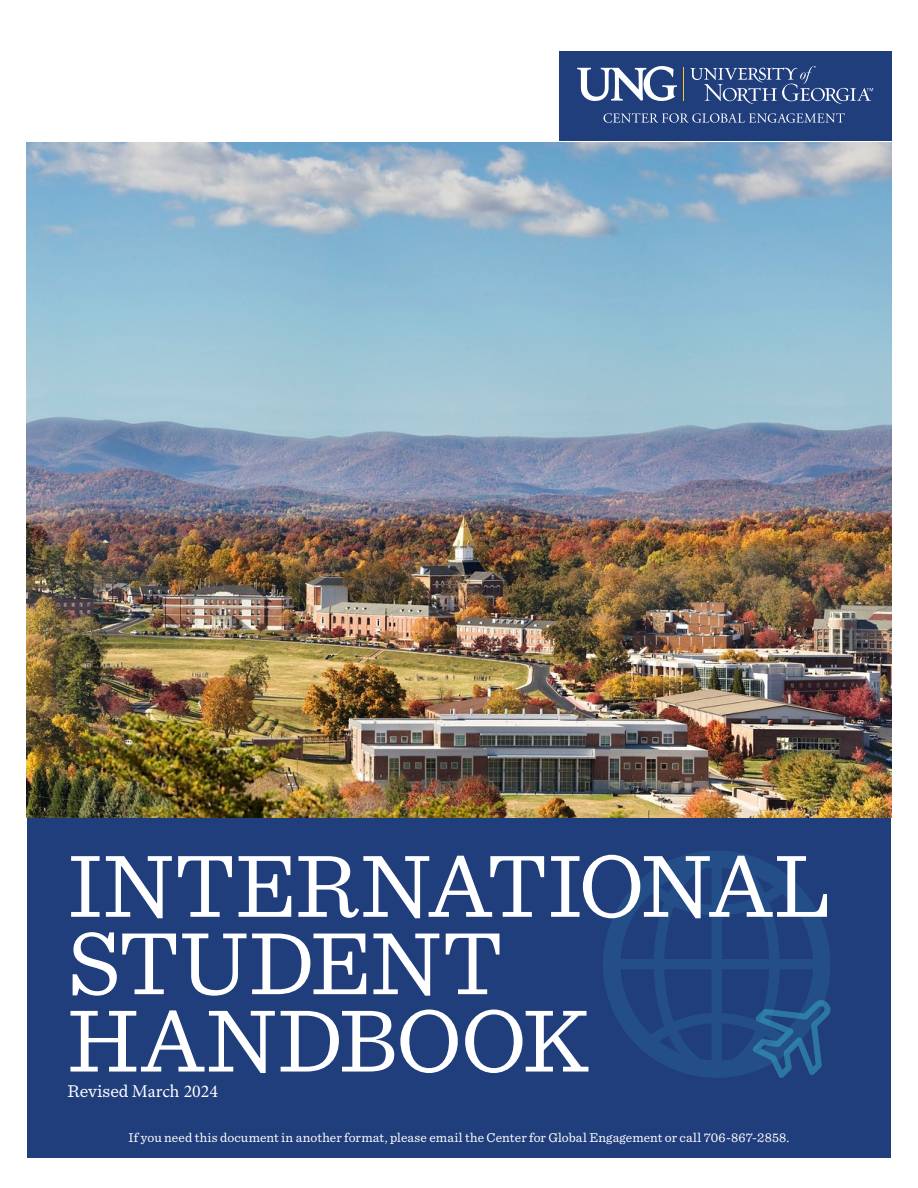
<style>
.page{position:relative;width:918px;height:1188px;background:#fff}
.page>*{position:absolute;margin:0;border:0;box-sizing:border-box;transform-origin:0 0}
.t1{font:93px/77.4px "Sentinel";letter-spacing:-.015em;color:#fff}
.t2{font:18px "Minion Pro";color:#fff}
.t3{font:13.5px "Sentinel";letter-spacing:.01em;color:#fff}
.s1{font-family:"Sentinel"}
</style>
<div class="page">
<div style="left:27px;top:819px;width:864px;height:339px;background:#203d7c"></div>
<svg style="left:603px;top:851px;width:227px;height:227px"></svg>
<svg style="left:752px;top:994px;width:79px;height:84px"></svg>
<div style="left:559px;top:51px;width:332px;height:90px;background:#203d7c"></div>
<svg style="left:577px;top:66px;width:100px;height:35px"></svg>
<hr style="left:683px;top:68px;width:1px;height:33px;background:#ffc52f">
<svg style="left:690px;top:66px;width:183px;height:38px"></svg>
<svg style="left:604px;top:113px;width:241px;height:10px"></svg>
<img style="left:26px;top:143px;width:865px;height:675px">
<h1 class="t1" style="left:68px;top:841px;width:764px">INTERNATIONAL<br>STUDENT<br>HANDBOOK</h1>
<h2 class="t2" style="left:68px;top:1079px;width:152px"><span class="s1">Revised</span> March 2024</h2>
<p class="t3" style="left:128px;top:1128px;width:663px">If you need this document in another format, please email the Center for Global Engagement or call 706-867-2858.</p>
</div>
